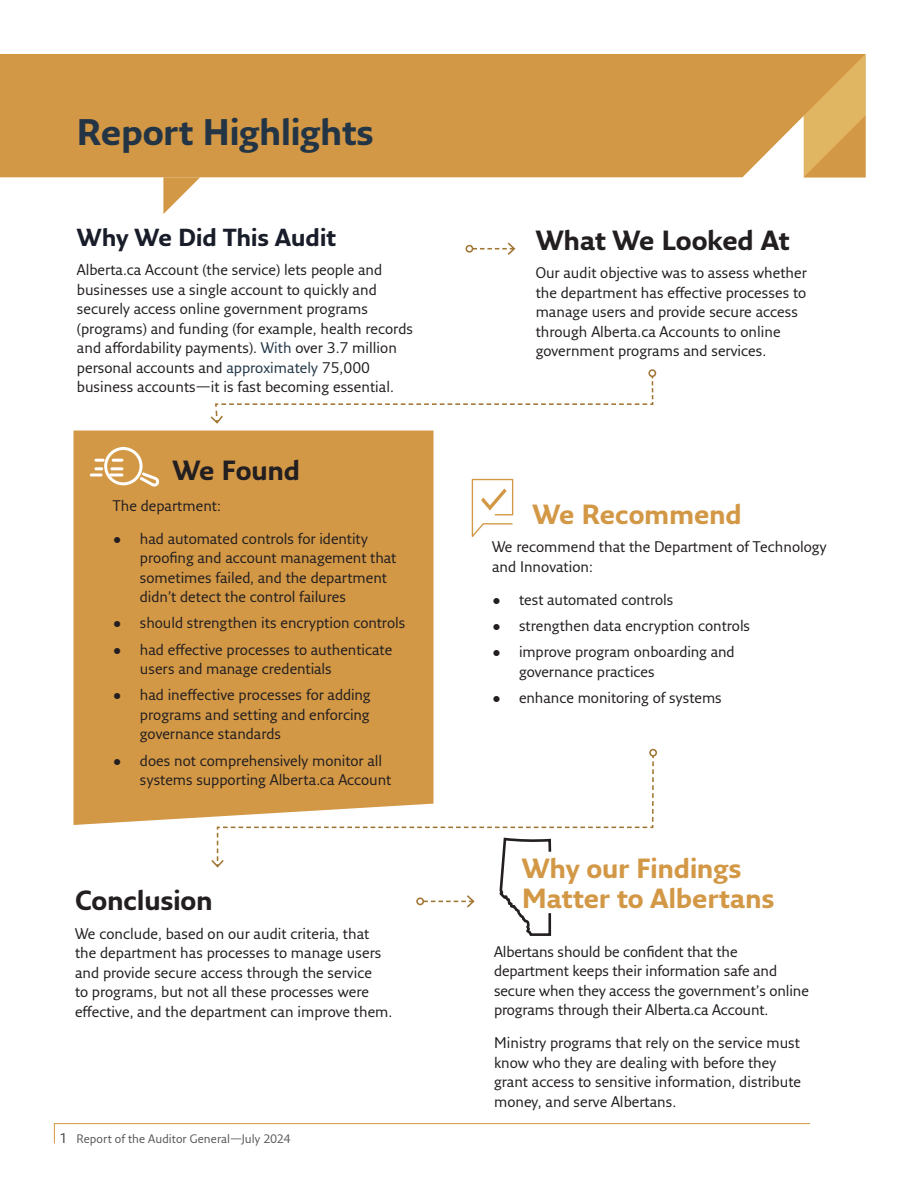
<style>
.page{position:relative;width:918px;height:1188px;background:#fff}
.page>*{position:absolute;margin:0;border:0;box-sizing:border-box;transform-origin:0 0}
.Head-1_TOC{font:700 36px "Fresco Sans Pro";letter-spacing:-.02em;color:#233545}
.Head-2{font:700 27px/30px "Fresco Sans Pro";letter-spacing:-.015em;color:#d39846}
.Head-2-2{font:700 27px "Fresco Sans Pro";letter-spacing:-.015em;color:#231f20}
.Head-3{font:700 24px "Fresco Sans Pro";letter-spacing:-.015em;color:#181d29}
.Head-2-3{font:15px/19.5px "Fresco Sans Pro";color:#231f20}
.Body_Copy{font:15px/19.5px "Fresco Sans Pro";color:#231f20}
.t1{font:12px "Fresco Sans Pro";letter-spacing:.005em;color:#57585a}
.s1{color:#213646}
.s2{font-size:13.5px;color:#3e3e3f}
</style>
<div class="page">
<svg style="left:54px;top:1123px;width:756px;height:21px"></svg>
<div style="left:0;top:54px;width:804px;height:123px;background:#d39846"></div>
<svg style="left:804px;top:54px;width:62px;height:123px;background:#d9a754"></svg>
<svg style="left:163px;top:177px;width:37px;height:37px"></svg>
<div style="left:649px;top:749px;width:8px;height:8px;border:2px solid #a17634;border-radius:50%"></div>
<svg style="left:471px;top:478px;width:43px;height:59px"></svg>
<div style="left:74px;top:431px;width:360px;height:394px;background:#d39846"></div>
<svg style="left:90px;top:447px;width:70px;height:40px"></svg>
<div style="left:466px;top:245px;width:7px;height:8px;border:2px solid #a17634;border-radius:50%"></div>
<svg style="left:473px;top:242px;width:43px;height:13px"></svg>
<div style="left:648px;top:369px;width:8px;height:8px;border:2px solid #a17634;border-radius:50%"></div>
<svg style="left:210px;top:375px;width:444px;height:49px"></svg>
<svg style="left:210px;top:761px;width:444px;height:175px"></svg>
<p class="Head-1_TOC" style="left:76px;top:109px;width:299px">Report Highlights</p>
<p class="Head-3" style="left:77px;top:222px;width:261px">Why We Did This Audit</p>
<p class="Head-2-3" style="left:77px;top:260px;width:338px">Alberta.ca Account (the service) lets people and businesses use a single account to quickly and securely access online government programs (programs) and funding (for example, health records and affordability payments). <span class="s1">With</span> over 3.7 million personal accounts and <span class="s1">approximately</span> 75,000 business accounts—it is fast becoming essential.</p>
<p class="Head-2-2" style="left:172px;top:453px;width:129px">We Found</p>
<p class="Body_Copy" style="left:113px;top:495px;width:110px">The department:</p>
<p class="Head-2-3" style="left:140px;top:528px;width:258px;text-indent:-27px">• had automated controls for identity proofing and account management that sometimes failed, and the department didn’t detect the control failures</p>
<p class="Head-2-3" style="left:113px;top:613px;width:294px">• should strengthen its encryption controls</p>
<p class="Head-2-3" style="left:140px;top:639px;width:254px;text-indent:-27px">• had effective processes to authenticate users and manage credentials</p>
<p class="Head-2-3" style="left:140px;top:685px;width:232px;text-align:justify;text-indent:-27px">• had ineffective processes for adding programs and setting and enforcing governance standards</p>
<p class="Head-2-3" style="left:140px;top:750px;width:253px;text-indent:-27px">• does not comprehensively monitor all systems supporting Alberta.ca Account</p>
<p class="Head-2-2" style="left:75px;top:884px;width:139px">Conclusion</p>
<p class="Body_Copy" style="left:75px;top:923px;width:319px">We conclude, based on our audit criteria, that the department has processes to manage users and provide secure access through the service<br>to programs, but not all these processes were effective, and the department can improve them.</p>
<p class="t1" style="left:59px;top:1131px;width:233px"><span class="s2">1</span> Report of the Auditor General—July 2024</p>
<p class="Head-2-2" style="left:536px;top:223px;width:256px">What We Looked At</p>
<p class="Body_Copy" style="left:536px;top:263px;width:273px">Our audit objective was to assess whether the department has effective processes to manage users and provide secure access through Alberta.ca Accounts to online government programs and services.</p>
<p class="Head-2" style="left:532px;top:499px;width:211px">We Recommend</p>
<p class="Body_Copy" style="left:492px;top:537px;width:336px">We recommend that the Department of Technology and Innovation:</p>
<p class="Head-2-3" style="left:492px;top:589px;width:183px">• test automated controls</p>
<p class="Head-2-3" style="left:492px;top:615px;width:260px">• strengthen data encryption controls</p>
<p class="Head-2-3" style="left:519px;top:642px;width:217px;text-indent:-27px">• improve program onboarding and governance practices</p>
<p class="Head-2-3" style="left:492px;top:687px;width:231px">• enhance monitoring of systems</p>
<p class="Head-2" style="left:522px;top:853px;width:254px">Why our Findings<br>Matter to Albertans</p>
<p class="Body_Copy" style="left:494px;top:941px;width:316px">Albertans should be confident that the department keeps their information safe and secure when they access the government’s online programs through their Alberta.ca Account.</p>
<p class="Body_Copy" style="left:494px;top:1033px;width:309px">Ministry programs that rely on the service must know who they are dealing with before they grant access to sensitive information, distribute money, and serve Albertans.</p>
</div>
